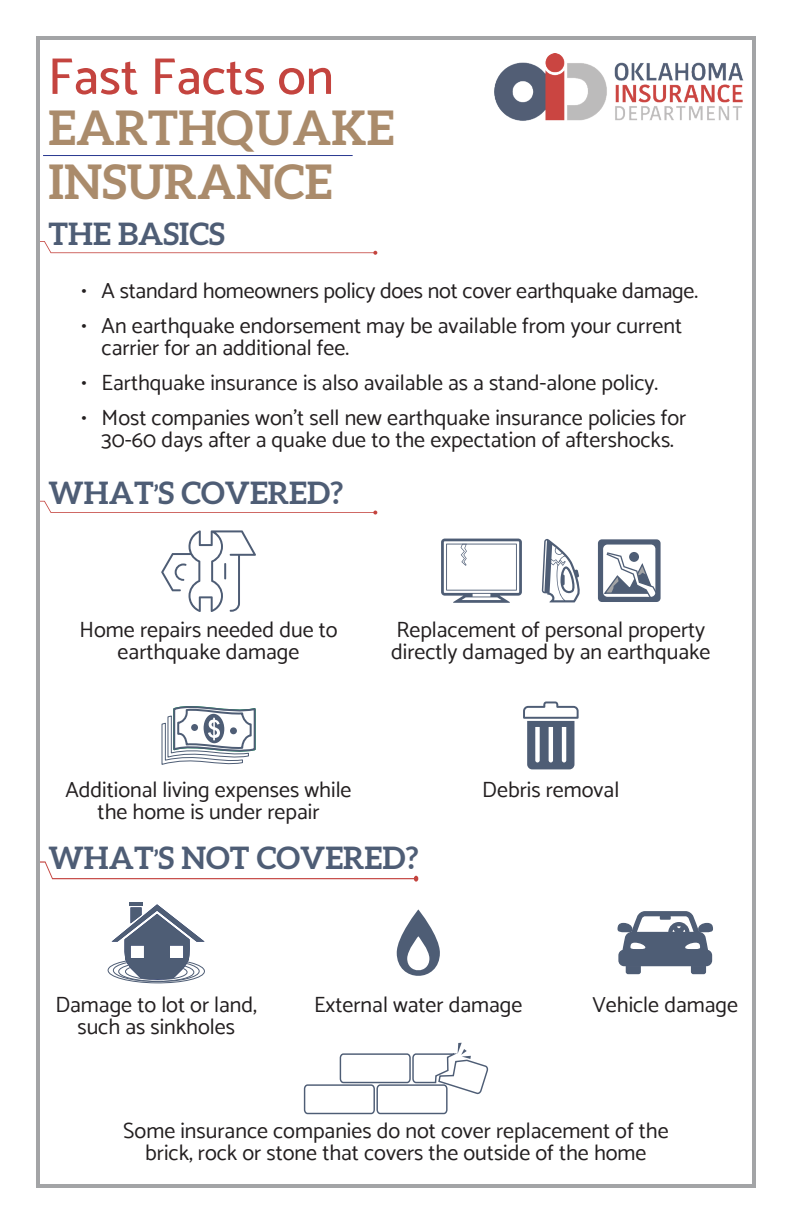
<style>
.page{position:relative;width:792px;height:1224px;background:#fff}
.page>*{position:absolute;margin:0;border:0;box-sizing:border-box;transform-origin:0 0}
.t1{font:500 52px "Catamaran";color:#c4443f}
.t2{font:700 48px/54px "Aleo";color:#aa8b6b}
.t3{font:700 31.2px "Aleo";color:#4e5d75}
.t4{font:22px/22px "Catamaran";color:#231f20;text-align:center}
.s1{font-size:26px}
</style>
<div class="page">
<svg style="left:161px;top:530px;width:95px;height:82px"></svg>
<svg style="left:161px;top:706px;width:95px;height:59px"></svg>
<div style="left:191px;top:724px;width:7px;height:7px;background:#4e5d75;border-radius:50%"></div>
<svg style="left:523px;top:701px;width:56px;height:69px"></svg>
<hr style="left:129px;top:902px;width:14px;height:4px;background:#4e5d75">
<svg style="left:107px;top:904px;width:98px;height:80px"></svg>
<svg style="left:397px;top:909px;width:43px;height:67px"></svg>
<svg style="left:618px;top:911px;width:95px;height:63px"></svg>
<div style="left:304px;top:1084px;width:71px;height:30px;border:1px solid #4e5d75;border-radius:3px"></div>
<div style="left:376px;top:1084px;width:72px;height:30px;border:1px solid #4e5d75;border-radius:3px"></div>
<div style="left:340px;top:1053px;width:71px;height:30px;border:1px solid #4e5d75;border-radius:3px"></div>
<svg style="left:412px;top:1043px;width:77px;height:53px"></svg>
<hr style="left:43px;top:155px;width:310px;height:1px;background:#283890">
<svg style="left:41px;top:241px;width:336px;height:14px"></svg>
<svg style="left:41px;top:501px;width:336px;height:14px"></svg>
<svg style="left:41px;top:861px;width:377px;height:21px"></svg>
<svg style="left:441px;top:539px;width:81px;height:64px"></svg>
<svg style="left:598px;top:539px;width:63px;height:63px"></svg>
<svg style="left:542px;top:539px;width:38px;height:63px"></svg>
<img style="left:494px;top:54px;width:249px;height:67px">
<div style="left:36px;top:36px;width:720px;height:1152px;border:4px solid #a3a4a6"></div>
<h1 class="t1" style="left:48px;top:46px;width:288px">Fast Facts on</h1>
<h2 class="t2" style="left:49px;top:102px;width:347px">EARTHQUAKE<br>INSURANCE</h2>
<h3 class="t3" style="left:49px;top:214px;width:178px">THE BASICS</h3>
<p class="t4" style="left:82px;top:279px;width:618px">• A standard homeowners policy does not cover earthquake damage.</p>
<p class="t4" style="left:102px;top:314px;width:582px;text-align:left;text-indent:-20px">• An earthquake endorsement may be available from your current carrier for an additional fee.</p>
<p class="t4" style="left:82px;top:371px;width:578px">• Earthquake insurance is also available as a stand-alone policy.</p>
<p class="t4" style="left:82px;top:406px;width:606px">• Most companies won’t sell new earthquake insurance policies for<br>30-60 days after a quake due to the expectation of aftershocks.</p>
<h3 class="t3" style="left:49px;top:474px;width:296px">WHAT<span class="s1">’</span>S COVERED?</h3>
<p class="t4" style="left:80px;top:619px;width:260px">Home repairs needed due to earthquake damage</p>
<p class="t4" style="left:391px;top:619px;width:321px;text-align:left">Replacement of personal property directly damaged by an earthquake</p>
<p class="t4" style="left:66px;top:778px;width:287px">Additional living expenses while the home is under repair</p>
<p class="t4" style="left:482px;top:778px;width:138px">Debris removal</p>
<h3 class="t3" style="left:49px;top:839px;width:371px">WHAT<span class="s1">’</span>S NOT COVERED?</h3>
<p class="t4" style="left:55px;top:994px;width:203px">Damage to lot or land, such as sinkholes</p>
<p class="t4" style="left:314px;top:994px;width:210px">External water damage</p>
<p class="t4" style="left:592px;top:994px;width:147px">Vehicle damage</p>
<p class="t4" style="left:123px;top:1119px;width:547px">Some insurance companies do not cover replacement of the brick, rock or stone that covers the outside of the home</p>
</div>
